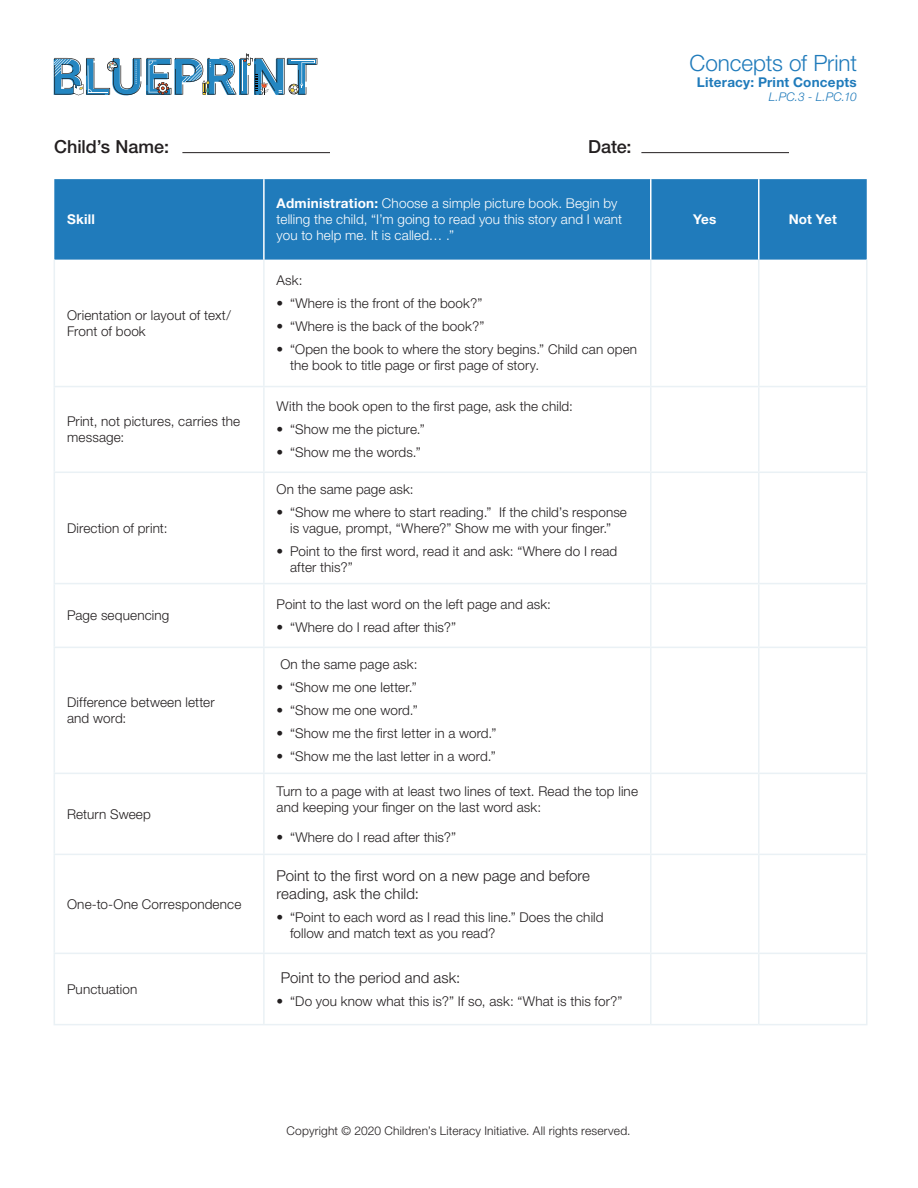
<style>
.page{position:relative;width:918px;height:1188px;background:#fff}
.page>*{position:absolute;margin:0;border:0;box-sizing:border-box;transform-origin:0 0}
.Front_-_Top_Header{font:300 22.5px "Helvetica Neue LT Pro";letter-spacing:-.005em;color:#207bbb}
.Front_-_Top_Header-2{font:500 18px "Helvetica Neue LT Pro";color:#231f20}
.Content{font:300 15px/18px "Helvetica Neue LT Pro";letter-spacing:.005em;color:#231f20}
.Content-2{font:300 13.5px/16.2px "Helvetica Neue LT Pro";letter-spacing:.01em;color:#231f20}
.Content-3{font:300 13.5px/16.2px "Helvetica Neue LT Pro";letter-spacing:.01em;color:#fff}
.Paragraph_Style_10{font:300 13.5px/16.2px "Helvetica Neue LT Pro";letter-spacing:.01em;color:#231f20}
.Paragraph_Style_6{font:700 13.5px "Helvetica Neue LT Pro";letter-spacing:.015em;color:#207bbb}
.Content-4{font:700 13.5px "Helvetica Neue LT Pro";letter-spacing:.015em;color:#fff}
.Content-5{font:300 12px "Helvetica Neue LT Pro";letter-spacing:.015em;color:#231f20}
.Paragraph_Style_7{font:italic 300 12px "Helvetica Neue LT Pro";color:#207bbb}
.s1{font-weight:700}
</style>
<div class="page">
<svg style="left:54px;top:53px;width:263px;height:42px"></svg>
<div style="left:54px;top:179px;width:813px;height:81px;background:#207bbb"></div>
<hr style="left:54px;top:260px;width:1px;height:126px;background:#eaf1f5">
<hr style="left:263px;top:260px;width:2px;height:126px;background:#eaf1f5">
<hr style="left:650px;top:260px;width:2px;height:126px;background:#eaf1f5">
<hr style="left:758px;top:260px;width:2px;height:126px;background:#eaf1f5">
<hr style="left:866px;top:260px;width:2px;height:126px;background:#eaf1f5">
<hr style="left:54px;top:386px;width:210px;height:1px;background:#eaf1f5">
<hr style="left:54px;top:387px;width:1px;height:85px;background:#eaf1f5">
<hr style="left:264px;top:386px;width:387px;height:1px;background:#eaf1f5">
<hr style="left:263px;top:387px;width:2px;height:85px;background:#eaf1f5">
<hr style="left:651px;top:386px;width:108px;height:1px;background:#eaf1f5">
<hr style="left:650px;top:387px;width:2px;height:85px;background:#eaf1f5">
<hr style="left:759px;top:386px;width:109px;height:1px;background:#eaf1f5">
<hr style="left:758px;top:387px;width:2px;height:85px;background:#eaf1f5">
<hr style="left:866px;top:387px;width:2px;height:85px;background:#eaf1f5">
<hr style="left:54px;top:472px;width:210px;height:1px;background:#eaf1f5">
<hr style="left:54px;top:473px;width:1px;height:110px;background:#eaf1f5">
<hr style="left:264px;top:472px;width:387px;height:1px;background:#eaf1f5">
<hr style="left:263px;top:473px;width:2px;height:110px;background:#eaf1f5">
<hr style="left:651px;top:472px;width:108px;height:1px;background:#eaf1f5">
<hr style="left:650px;top:473px;width:2px;height:110px;background:#eaf1f5">
<hr style="left:759px;top:472px;width:109px;height:1px;background:#eaf1f5">
<hr style="left:758px;top:473px;width:2px;height:110px;background:#eaf1f5">
<hr style="left:866px;top:473px;width:2px;height:110px;background:#eaf1f5">
<hr style="left:54px;top:583px;width:210px;height:1px;background:#eaf1f5">
<hr style="left:54px;top:584px;width:1px;height:63px;background:#eaf1f5">
<hr style="left:264px;top:583px;width:387px;height:1px;background:#eaf1f5">
<hr style="left:263px;top:584px;width:2px;height:63px;background:#eaf1f5">
<hr style="left:651px;top:583px;width:108px;height:1px;background:#eaf1f5">
<hr style="left:650px;top:584px;width:2px;height:63px;background:#eaf1f5">
<hr style="left:759px;top:583px;width:109px;height:1px;background:#eaf1f5">
<hr style="left:758px;top:584px;width:2px;height:63px;background:#eaf1f5">
<hr style="left:866px;top:584px;width:2px;height:63px;background:#eaf1f5">
<hr style="left:54px;top:647px;width:210px;height:1px;background:#eaf1f5">
<hr style="left:54px;top:648px;width:1px;height:125px;background:#eaf1f5">
<hr style="left:264px;top:647px;width:387px;height:1px;background:#eaf1f5">
<hr style="left:263px;top:648px;width:2px;height:125px;background:#eaf1f5">
<hr style="left:651px;top:647px;width:108px;height:1px;background:#eaf1f5">
<hr style="left:650px;top:648px;width:2px;height:125px;background:#eaf1f5">
<hr style="left:759px;top:647px;width:109px;height:1px;background:#eaf1f5">
<hr style="left:758px;top:648px;width:2px;height:125px;background:#eaf1f5">
<hr style="left:866px;top:648px;width:2px;height:125px;background:#eaf1f5">
<hr style="left:54px;top:773px;width:210px;height:1px;background:#eaf1f5">
<hr style="left:54px;top:774px;width:1px;height:80px;background:#eaf1f5">
<hr style="left:264px;top:773px;width:387px;height:1px;background:#eaf1f5">
<hr style="left:263px;top:774px;width:2px;height:80px;background:#eaf1f5">
<hr style="left:651px;top:773px;width:108px;height:1px;background:#eaf1f5">
<hr style="left:650px;top:774px;width:2px;height:80px;background:#eaf1f5">
<hr style="left:759px;top:773px;width:109px;height:1px;background:#eaf1f5">
<hr style="left:758px;top:774px;width:2px;height:80px;background:#eaf1f5">
<hr style="left:866px;top:774px;width:2px;height:80px;background:#eaf1f5">
<hr style="left:54px;top:854px;width:210px;height:1px;background:#eaf1f5">
<hr style="left:54px;top:855px;width:1px;height:98px;background:#eaf1f5">
<hr style="left:264px;top:854px;width:387px;height:1px;background:#eaf1f5">
<hr style="left:263px;top:855px;width:2px;height:98px;background:#eaf1f5">
<hr style="left:651px;top:854px;width:108px;height:1px;background:#eaf1f5">
<hr style="left:650px;top:855px;width:2px;height:98px;background:#eaf1f5">
<hr style="left:759px;top:854px;width:109px;height:1px;background:#eaf1f5">
<hr style="left:758px;top:855px;width:2px;height:98px;background:#eaf1f5">
<hr style="left:866px;top:855px;width:2px;height:98px;background:#eaf1f5">
<hr style="left:54px;top:953px;width:210px;height:1px;background:#eaf1f5">
<hr style="left:54px;top:954px;width:1px;height:70px;background:#eaf1f5">
<hr style="left:264px;top:953px;width:387px;height:1px;background:#eaf1f5">
<hr style="left:263px;top:954px;width:2px;height:70px;background:#eaf1f5">
<hr style="left:651px;top:953px;width:108px;height:1px;background:#eaf1f5">
<hr style="left:650px;top:954px;width:2px;height:70px;background:#eaf1f5">
<hr style="left:759px;top:953px;width:109px;height:1px;background:#eaf1f5">
<hr style="left:758px;top:954px;width:2px;height:70px;background:#eaf1f5">
<hr style="left:866px;top:954px;width:2px;height:70px;background:#eaf1f5">
<hr style="left:54px;top:1024px;width:210px;height:1px;background:#eaf1f5">
<hr style="left:264px;top:1024px;width:387px;height:1px;background:#eaf1f5">
<hr style="left:651px;top:1024px;width:108px;height:1px;background:#eaf1f5">
<hr style="left:759px;top:1024px;width:109px;height:1px;background:#eaf1f5">
<hr style="left:263px;top:179px;width:2px;height:81px;background:#fff">
<hr style="left:650px;top:179px;width:2px;height:81px;background:#fff">
<hr style="left:758px;top:179px;width:2px;height:81px;background:#fff">
<hr style="left:182px;top:152px;width:148px;height:1px;background:#231f20">
<hr style="left:641px;top:152px;width:148px;height:1px;background:#231f20">
<p class="Front_-_Top_Header-2" style="left:54px;top:135px;width:117px">Child’s Name:</p>
<p class="Front_-_Top_Header-2" style="left:588px;top:135px;width:45px">Date:</p>
<p class="Content-4" style="left:67px;top:211px;width:30px">Skill</p>
<p class="Content-2" style="left:67px;top:307px;width:165px">Orientation or layout of text/<br>Front of book</p>
<p class="Content-2" style="left:67px;top:413px;width:175px">Print, not pictures, carries the message:</p>
<p class="Content-2" style="left:67px;top:520px;width:102px">Direction of print:</p>
<p class="Content-2" style="left:67px;top:607px;width:104px">Page sequencing</p>
<p class="Paragraph_Style_10" style="left:67px;top:694px;width:149px">Difference between letter and word:</p>
<p class="Paragraph_Style_10" style="left:67px;top:806px;width:85px">Return Sweep</p>
<p class="Paragraph_Style_10" style="left:67px;top:896px;width:176px">One-to-One Correspondence</p>
<p class="Paragraph_Style_10" style="left:67px;top:981px;width:72px">Punctuation</p>
<p class="Content-3" style="left:277px;top:195px;width:347px"><span class="s1">Administration:</span> Choose a simple picture book. Begin by telling the child, “I’m going to read you this story and I want you to help me. It is called… .”</p>
<p class="Content-2" style="left:277px;top:272px;width:27px">Ask:</p>
<p class="Content-2" style="left:277px;top:295px;width:207px">• “Where is the front of the book?”</p>
<p class="Content-2" style="left:277px;top:318px;width:209px">• “Where is the back of the book?”</p>
<p class="Content-2" style="left:290px;top:341px;width:349px;text-indent:-14px">• “Open the book to where the story begins.” Child can open the book to title page or first page of story.</p>
<p class="Content-2" style="left:277px;top:398px;width:298px">With the book open to the first page, ask the child:</p>
<p class="Content-2" style="left:277px;top:421px;width:150px">• “Show me the picture.”</p>
<p class="Content-2" style="left:277px;top:444px;width:146px">• “Show me the words.”</p>
<p class="Content-2" style="left:277px;top:480px;width:139px">On the same page ask:</p>
<p class="Content-2" style="left:277px;top:503px;width:352px;text-align:center">• “Show me where to start reading.” If the child’s response is vague, prompt, “Where?” Show me with your finger.”</p>
<p class="Content-2" style="left:290px;top:543px;width:329px;text-indent:-14px">• Point to the first word, read it and ask: “Where do I read after this?”</p>
<p class="Content-2" style="left:277px;top:596px;width:276px">Point to the last word on the left page and ask:</p>
<p class="Content-2" style="left:277px;top:619px;width:181px">• “Where do I read after this?”</p>
<p class="Content-2" style="left:280px;top:656px;width:139px">On the same page ask:</p>
<p class="Content-2" style="left:277px;top:679px;width:142px">• “Show me one letter.”</p>
<p class="Content-2" style="left:277px;top:702px;width:143px">• “Show me one word.”</p>
<p class="Content-2" style="left:277px;top:725px;width:221px">• “Show me the first letter in a word.”</p>
<p class="Content-2" style="left:277px;top:748px;width:221px">• “Show me the last letter in a word.”</p>
<p class="Content-2" style="left:277px;top:783px;width:363px">Turn to a page with at least two lines of text. Read the top line and keeping your finger on the last word ask:</p>
<p class="Content-2" style="left:277px;top:828px;width:181px">• “Where do I read after this?”</p>
<p class="Content" style="left:277px;top:866px;width:315px">Point to the first word on a new page and before reading, ask the child:</p>
<p class="Content-2" style="left:290px;top:908px;width:315px;text-indent:-14px">• “Point to each word as I read this line.” Does the child follow and match text as you read?</p>
<p class="Content" style="left:281px;top:968px;width:181px">Point to the period and ask:</p>
<p class="Content-2" style="left:277px;top:993px;width:347px">• “Do you know what this is?” If so, ask: “What is this for?”</p>
<p class="Content-5" style="left:287px;top:1123px;width:345px">Copyright © 2020 Children’s Literacy Initiative. All rights reserved.</p>
<p class="Front_-_Top_Header" style="left:689px;top:49px;width:169px">Concepts of Print</p>
<p class="Paragraph_Style_6" style="left:697px;top:74px;width:161px">Literacy: Print Concepts</p>
<p class="Paragraph_Style_7" style="left:769px;top:90px;width:89px">L.PC.3 - L.PC.10</p>
<p class="Content-4" style="left:693px;top:211px;width:25px">Yes</p>
<p class="Content-4" style="left:789px;top:211px;width:50px">Not Yet</p>
</div>
